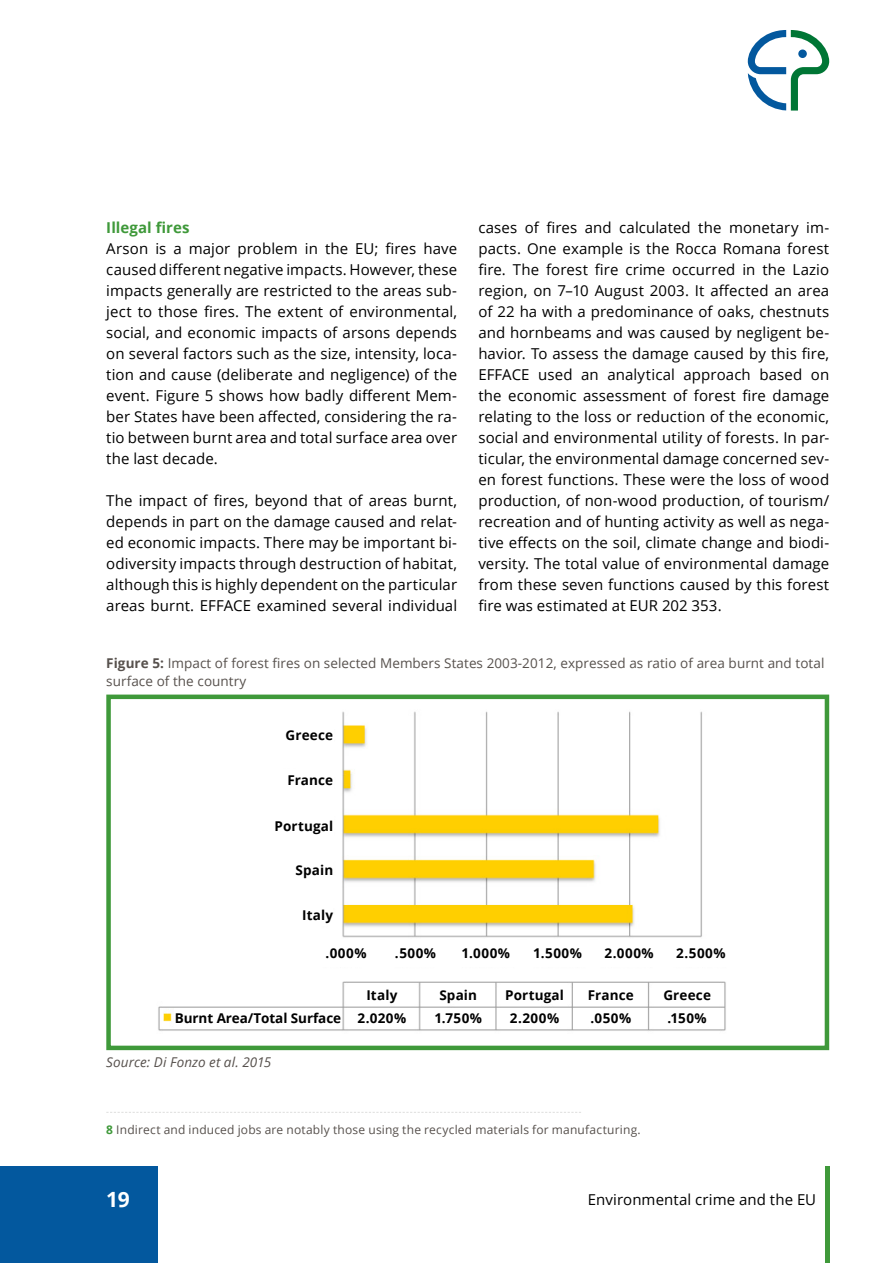
<style>
.page{position:relative;width:893px;height:1263px;background:#fff}
.page>*{position:absolute;margin:0;border:0;box-sizing:border-box;transform-origin:0 0}
.t1{font:700 21px "Open Sans";color:#fff}
.Bodytext{font:15px/21px "Open Sans";letter-spacing:.005em;color:#000;text-align:justify}
.Heading_3{font:700 15px "Open Sans";letter-spacing:.005em;color:#3f993a}
.Heading_2{font:700 13.5px "Open Sans";letter-spacing:.01em;color:#000}
.Heading_2-2{font:13.5px/18px "Open Sans";letter-spacing:.005em;color:#57514d}
.Heading_2-3{font:italic 13.5px "Open Sans";letter-spacing:.005em;color:#57514d}
.Heading_2-4{font:12px "Open Sans";letter-spacing:.015em;color:#57514d}
.s1{font-weight:700}
.s2{font-weight:700;color:#3f993a}
</style>
<div class="page">
<svg style="left:748px;top:30px;width:81px;height:81px"></svg>
<div style="left:0;top:1166px;width:158px;height:97px;background:#03589e"></div>
<hr style="left:825px;top:1166px;width:4px;height:97px;background:#3f993a">
<svg style="left:106px;top:1112px;width:475px;height:1px"></svg>
<div style="left:106px;top:694px;width:723px;height:356px;border:4px solid #3f993a"></div>
<img style="left:158px;top:711px;width:568px;height:320px">
<div style="left:271px;top:903px;width:62px;height:23px;background:#fff"></div>
<div style="left:315px;top:939px;width:62px;height:27px;background:#fff"></div>
<div style="left:385px;top:939px;width:61px;height:27px;background:#fff"></div>
<div style="left:455px;top:939px;width:62px;height:27px;background:#fff"></div>
<div style="left:527px;top:939px;width:62px;height:27px;background:#fff"></div>
<div style="left:598px;top:939px;width:62px;height:27px;background:#fff"></div>
<div style="left:670px;top:939px;width:62px;height:27px;background:#fff"></div>
<div style="left:271px;top:859px;width:62px;height:22px;background:#fff"></div>
<div style="left:234px;top:814px;width:99px;height:23px;background:#fff"></div>
<div style="left:234px;top:769px;width:99px;height:22px;background:#fff"></div>
<div style="left:234px;top:723px;width:99px;height:23px;background:#fff"></div>
<div style="left:347px;top:985px;width:70px;height:19px;background:#fff"></div>
<div style="left:423px;top:985px;width:70px;height:19px;background:#fff"></div>
<div style="left:499px;top:985px;width:71px;height:19px;background:#fff"></div>
<div style="left:576px;top:985px;width:70px;height:19px;background:#fff"></div>
<div style="left:652px;top:985px;width:70px;height:19px;background:#fff"></div>
<div style="left:347px;top:1008px;width:70px;height:19px;background:#fff"></div>
<div style="left:423px;top:1008px;width:70px;height:19px;background:#fff"></div>
<div style="left:499px;top:1008px;width:71px;height:19px;background:#fff"></div>
<div style="left:576px;top:1008px;width:70px;height:19px;background:#fff"></div>
<div style="left:652px;top:1008px;width:70px;height:19px;background:#fff"></div>
<div style="left:175px;top:1008px;width:167px;height:19px;background:#fff"></div>
<p class="Heading_3" style="left:106px;top:216px;width:85px">Illegal fires</p>
<p class="Bodytext" style="left:106px;top:237px;width:352px">Arson is a major problem in the EU; fires have caused different negative impacts. However, these impacts generally are restricted to the areas sub&shy;ject to those fires. The extent of environmental, social, and economic impacts of arsons depends on several factors such as the size, intensity, loca&shy;tion and cause (deliberate and negligence) of the event. Figure 5 shows how badly different Mem&shy;ber States have been affected, considering the ra&shy;tio between burnt area and total surface area over the last decade.</p>
<p class="Bodytext" style="left:106px;top:489px;width:352px">The impact of fires, beyond that of areas burnt, depends in part on the damage caused and relat&shy;ed economic impacts. There may be important bi&shy;odiversity impacts through destruction of habitat, although this is highly dependent on the particular areas burnt. EFFACE examined several individual</p>
<p class="Bodytext" style="left:478px;top:216px;width:352px">cases of fires and calculated the monetary im&shy;pacts. One example is the Rocca Romana forest fire. The forest fire crime occurred in the Lazio region, on 7–10 August 2003. It affected an area of 22 ha with a predominance of oaks, chestnuts and hornbeams and was caused by negligent be&shy;havior. To assess the damage caused by this fire, EFFACE used an analytical approach based on the economic assessment of forest fire damage relating to the loss or reduction of the economic, social and environmental utility of forests. In par&shy;ticular, the environmental damage concerned sev&shy;en forest functions. These were the loss of wood production, of non-wood production, of tourism/ recreation and of hunting activity as well as nega&shy;tive effects on the soil, climate change and biodi&shy;versity. The total value of environmental damage from these seven functions caused by this forest fire was estimated at EUR 202 353.</p>
<p class="Heading_2-2" style="left:106px;top:653px;width:720px"><span class="s1">Figure 5:</span> Impact of forest fires on selected Members States 2003-2012, expressed as ratio of area burnt and total surface of the country</p>
<p class="Heading_2" style="left:286px;top:725px;width:49px">Greece</p>
<p class="Heading_2" style="left:287px;top:771px;width:47px">France</p>
<p class="Heading_2" style="left:275px;top:816px;width:60px">Portugal</p>
<p class="Heading_2" style="left:296px;top:861px;width:39px">Spain</p>
<p class="Heading_2" style="left:302px;top:905px;width:33px">Italy</p>
<p class="Heading_2" style="left:326px;top:943px;width:42px">.000%</p>
<p class="Heading_2" style="left:395px;top:943px;width:43px">.500%</p>
<p class="Heading_2" style="left:461px;top:943px;width:50px">1.000%</p>
<p class="Heading_2" style="left:533px;top:943px;width:50px">1.500%</p>
<p class="Heading_2" style="left:604px;top:943px;width:51px">2.000%</p>
<p class="Heading_2" style="left:676px;top:943px;width:51px">2.500%</p>
<p class="Heading_2" style="left:366px;top:985px;width:33px">Italy</p>
<p class="Heading_2" style="left:439px;top:985px;width:39px">Spain</p>
<p class="Heading_2" style="left:505px;top:985px;width:60px">Portugal</p>
<p class="Heading_2" style="left:588px;top:985px;width:47px">France</p>
<p class="Heading_2" style="left:663px;top:985px;width:49px">Greece</p>
<p class="Heading_2" style="left:175px;top:1009px;width:168px">Burnt Area/Total Surface</p>
<p class="Heading_2" style="left:357px;top:1009px;width:50px">2.020%</p>
<p class="Heading_2" style="left:434px;top:1009px;width:49px">1.750%</p>
<p class="Heading_2" style="left:510px;top:1009px;width:51px">2.200%</p>
<p class="Heading_2" style="left:590px;top:1009px;width:42px">.050%</p>
<p class="Heading_2" style="left:668px;top:1009px;width:41px">.150%</p>
<p class="Heading_2-3" style="left:106px;top:1053px;width:166px">Source: Di Fonzo et al. 2015</p>
<p class="Heading_2-4" style="left:106px;top:1121px;width:536px"><span class="s2">8</span> Indirect and induced jobs are notably those using the recycled materials for manufacturing.</p>
<h1 class="t1" style="left:106px;top:1185px;width:25px">19</h1>
<p class="Bodytext" style="left:588px;top:1188px;width:230px">Environmental crime and the EU</p>
</div>
